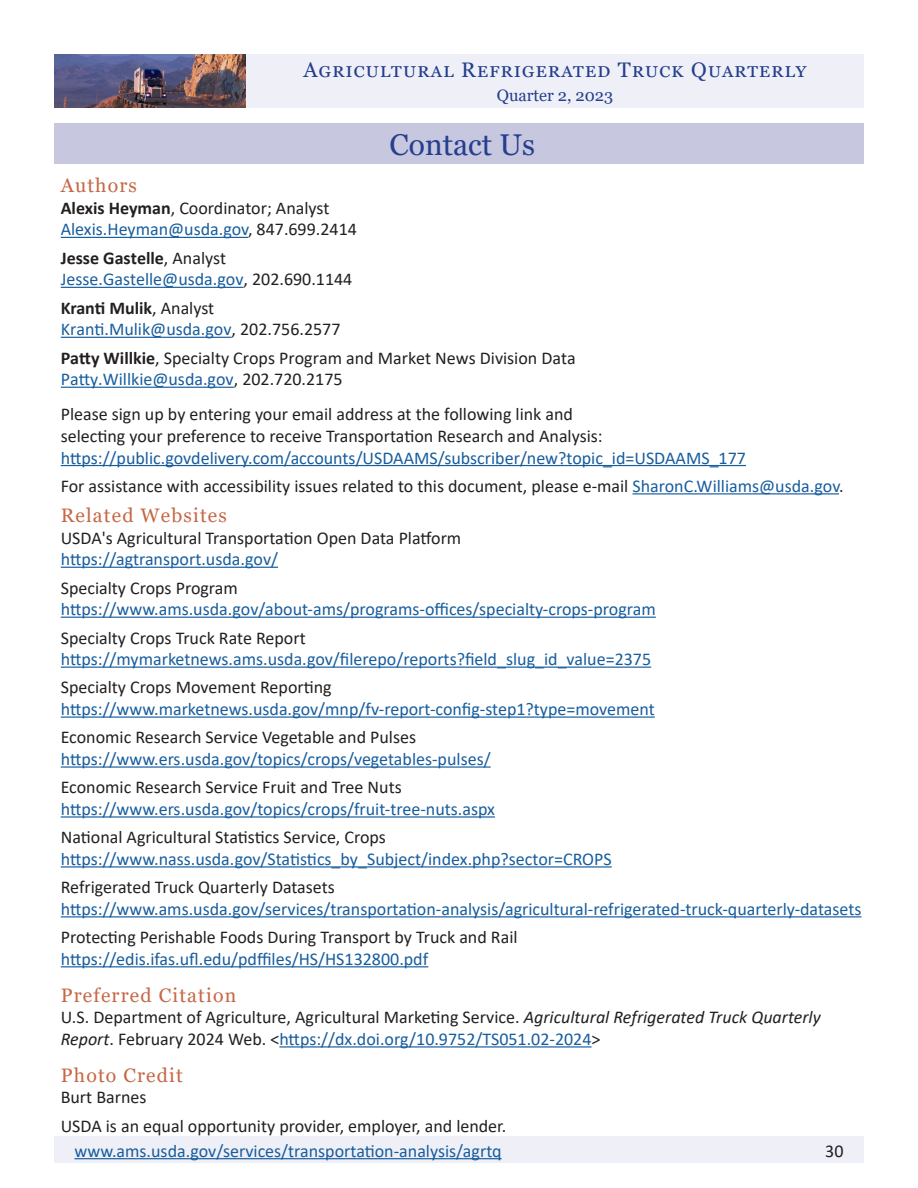
<style>
.page{position:relative;width:918px;height:1188px;background:#fff}
.page>*{position:absolute;margin:0;border:0;box-sizing:border-box;transform-origin:0 0}
.Subheadings_H3{font:30px "Georgia";color:#253f8e}
.t1{font:21px "Georgia";letter-spacing:.06em;color:#253f8e}
.t2{font:19.5px "Georgia";letter-spacing:.06em;color:#c56846}
.t3{font:18px/21.6px "Calibri";color:#231f20}
.t4{font:18px/21.6px "Calibri";color:#175d9e}
.t5{font:700 18px "Calibri";color:#231f20}
.t6{font:16.5px "Georgia";color:#253f8e}
.s1{font-weight:700}
.s2{color:#231f20}
.s3{font-weight:700;color:#231f20}
.s4{font-weight:400}
.s5{color:#175d9e}
.s6{font-style:italic}
</style>
<div class="page">
<img style="left:54px;top:54px;width:192px;height:54px">
<div style="left:246px;top:54px;width:618px;height:54px;background:#eff0f7"></div>
<div style="left:54px;top:1136px;width:810px;height:27px;background:#eff0f7"></div>
<hr style="left:74px;top:1158px;width:428px;height:1px;background:#175d9e">
<hr style="left:61px;top:237px;width:187px;height:1px;background:#175d9e">
<hr style="left:61px;top:287px;width:183px;height:1px;background:#175d9e">
<hr style="left:61px;top:337px;width:171px;height:1px;background:#175d9e">
<hr style="left:61px;top:387px;width:173px;height:1px;background:#175d9e">
<hr style="left:61px;top:465px;width:685px;height:1px;background:#175d9e">
<hr style="left:633px;top:493px;width:206px;height:1px;background:#175d9e">
<hr style="left:61px;top:567px;width:217px;height:1px;background:#175d9e">
<hr style="left:61px;top:617px;width:595px;height:1px;background:#175d9e">
<hr style="left:61px;top:667px;width:590px;height:1px;background:#175d9e">
<hr style="left:61px;top:717px;width:594px;height:1px;background:#175d9e">
<hr style="left:61px;top:766px;width:430px;height:2px;background:#175d9e">
<hr style="left:61px;top:816px;width:434px;height:2px;background:#175d9e">
<hr style="left:61px;top:866px;width:551px;height:2px;background:#175d9e">
<hr style="left:61px;top:916px;width:801px;height:1px;background:#175d9e">
<hr style="left:61px;top:966px;width:367px;height:1px;background:#175d9e">
<hr style="left:279px;top:1046px;width:313px;height:2px;background:#175d9e">
<div style="left:54px;top:123px;width:810px;height:41px;background:#c7c7e0"></div>
<p class="t1" style="left:304px;top:57px;width:504px">Agricultural Refrigerated Truck Quarterly</p>
<p class="t6" style="left:497px;top:85px;width:118px">Quarter 2, 2023</p>
<h3 class="Subheadings_H3" style="left:390px;top:126px;width:147px">Contact Us</h3>
<h4 class="t2" style="left:61px;top:174px;width:78px">Authors</h4>
<p class="t3" style="left:61px;top:197px;width:270px"><span class="s1">Alexis Heyman</span>, Coordinator; Analyst</p>
<p class="t4" style="left:61px;top:218px;width:298px">Alexis.Heyman@usda.gov<span class="s2">, 847.699.2414</span></p>
<p class="t4" style="left:61px;top:246px;width:293px"><span class="s3">Jesse Gastelle</span><span class="s2">, Analyst<br></span>Jesse.Gastelle@usda.gov<span class="s2">, 202.690.1144</span></p>
<p class="t5" style="left:61px;top:295px;width:155px">Kranti Mulik<span class="s4">, Analyst</span></p>
<p class="t4" style="left:61px;top:318px;width:281px">Kranti.Mulik@usda.gov<span class="s2">, 202.756.2577</span></p>
<p class="t3" style="left:61px;top:346px;width:517px"><span class="s1">Patty Willkie</span>, Specialty Crops Program and Market News Division Data<br><span class="s5">Patty.Willkie@usda.gov</span>, 202.720.2175</p>
<p class="t3" style="left:61px;top:403px;width:687px">Please sign up by entering your email address at the following link and<br>selecting your preference to receive Transportation Research and Analysis: <span class="s5">https://public.govdelivery.com/accounts/USDAAMS/subscriber/new?topic_id=USDAAMS_177</span></p>
<p class="t3" style="left:61px;top:475px;width:784px">For assistance with accessibility issues related to this document, please e-mail <span class="s5">SharonC.Williams@usda.gov</span>.</p>
<h4 class="t2" style="left:61px;top:503px;width:168px">Related Websites</h4>
<p class="t3" style="left:61px;top:526px;width:402px">USDA's Agricultural Transportation Open Data Platform <span class="s5">https://agtransport.usda.gov/</span></p>
<p class="t4" style="left:61px;top:576px;width:597px"><span class="s2">Specialty Crops Program </span>https://www.ams.usda.gov/about-ams/programs-offices/specialty-crops-program</p>
<p class="t3" style="left:61px;top:626px;width:246px">Specialty Crops Truck Rate Report</p>
<p class="t4" style="left:61px;top:648px;width:592px">https://mymarketnews.ams.usda.gov/filerepo/reports?field_slug_id_value=2375</p>
<p class="t3" style="left:61px;top:676px;width:273px">Specialty Crops Movement Reporting</p>
<p class="t4" style="left:61px;top:698px;width:596px">https://www.marketnews.usda.gov/mnp/fv-report-config-step1?type=movement</p>
<p class="t4" style="left:61px;top:726px;width:431px"><span class="s2">Economic Research Service Vegetable and Pulses </span>https://www.ers.usda.gov/topics/crops/vegetables-pulses/</p>
<p class="t4" style="left:61px;top:776px;width:436px"><span class="s2">Economic Research Service Fruit and Tree Nuts </span>https://www.ers.usda.gov/topics/crops/fruit-tree-nuts.aspx</p>
<p class="t4" style="left:61px;top:826px;width:553px"><span class="s2">National Agricultural Statistics Service, Crops </span>https://www.nass.usda.gov/Statistics_by_Subject/index.php?sector=CROPS</p>
<p class="t4" style="left:61px;top:876px;width:802px"><span class="s2">Refrigerated Truck Quarterly Datasets </span>https://www.ams.usda.gov/services/transportation-analysis/agricultural-refrigerated-truck-quarterly-datasets</p>
<p class="t3" style="left:61px;top:926px;width:458px">Protecting Perishable Foods During Transport by Truck and Rail <span class="s5">https://edis.ifas.ufl.edu/pdffiles/HS/HS132800.pdf</span></p>
<h4 class="t2" style="left:61px;top:983px;width:177px">Preferred Citation</h4>
<p class="t3" style="left:61px;top:1006px;width:762px">U.S. Department of Agriculture, Agricultural Marketing Service. <span class="s6">Agricultural Refrigerated Truck Quarterly<br>Report</span>. February 2024 Web. &lt;<span class="s5">https://dx.doi.org/10.9752/TS051.02-2024</span>&gt;</p>
<h4 class="t2" style="left:61px;top:1063px;width:124px">Photo Credit</h4>
<p class="t3" style="left:61px;top:1086px;width:87px">Burt Barnes</p>
<p class="t3" style="left:61px;top:1115px;width:447px">USDA is an equal opportunity provider, employer, and lender.</p>
<p class="t4" style="left:74px;top:1139px;width:429px">www.ams.usda.gov/services/transportation-analysis/agrtq</p>
<p class="t3" style="left:825px;top:1139px;width:20px">30</p>
</div>
